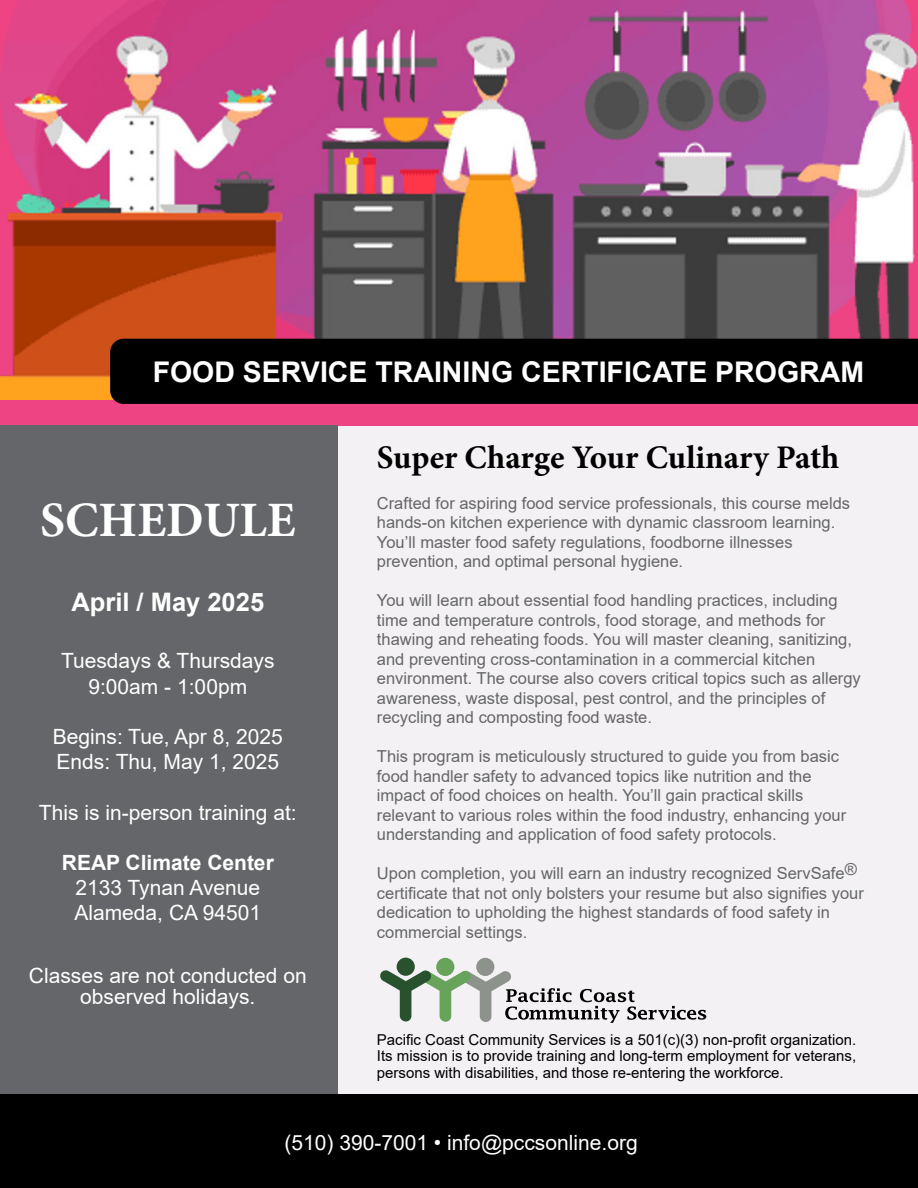
<style>
.page{position:relative;width:918px;height:1188px;background:#fff}
.page>*{position:absolute;margin:0;border:0;box-sizing:border-box;transform-origin:0 0}
.t1{font:700 49.5px "Minion Pro";color:#fff}
.t2{font:700 33px "Minion Pro";color:#000}
.t3{font:700 28.5px "Arial";color:#fff}
.t4{font:700 25.5px "Arial";color:#fff}
.t5{font:21px/25.2px "Arial";color:#fff;text-align:center}
.t6{font:700 21px "Arial";color:#fff}
.t7{font:16.5px/19.5px "Arial";color:#656669}
.t8{font:15px/16.5px "Arial";color:#000;text-align:justify}
</style>
<div class="page">
<div style="left:338px;top:426px;width:580px;height:668px;background:#f4f1f4"></div>
<div style="left:0;top:0;width:918px;height:426px;background:#ee4483"></div>
<img style="left:0;top:0;width:918px;height:399px">
<div style="left:0;top:426px;width:338px;height:668px;background:#656669"></div>
<div style="left:110px;top:339px;width:808px;height:65px;background:#000"></div>
<div style="left:0;top:1094px;width:918px;height:94px;background:#000"></div>
<div style="left:476px;top:958px;width:18px;height:18px;background:#8d938c;border-radius:50%"></div>
<div style="left:397px;top:958px;width:18px;height:18px;background:#28522e;border-radius:50%"></div>
<div style="left:436px;top:958px;width:18px;height:18px;background:#68a35c;border-radius:50%"></div>
<svg style="left:380px;top:970px;width:326px;height:53px"></svg>
<h3 class="t3" style="left:153px;top:352px;width:713px">FOOD SERVICE TRAINING CERTIFICATE PROGRAM</h3>
<h1 class="t1" style="left:40px;top:486px;width:257px">SCHEDULE</h1>
<h3 class="t4" style="left:71px;top:584px;width:194px">April / May 2025</h3>
<p class="t5" style="left:61px;top:648px;width:215px">Tuesdays &amp; Thursdays<br>9:00am - 1:00pm</p>
<p class="t5" style="left:53px;top:724px;width:231px;text-align:left">Begins: Tue, Apr 8, 2025<br>Ends: Thu, May 1, 2025</p>
<p class="t5" style="left:39px;top:800px;width:259px">This is in-person training at:</p>
<p class="t6" style="left:62px;top:848px;width:214px">REAP Climate Center</p>
<p class="t5" style="left:74px;top:875px;width:188px;text-align:left">2133 Tynan Avenue<br>Alameda, CA 94501</p>
<p class="t5" style="left:29px;top:965px;width:279px;line-height:21px">Classes are not conducted on observed holidays.</p>
<h2 class="t2" style="left:377px;top:434px;width:464px">Super Charge Your Culinary Path</h2>
<p class="t7" style="left:377px;top:493px;width:475px">Crafted for aspiring food service professionals, this course melds hands-on kitchen experience with dynamic classroom learning.<br>You’ll master food safety regulations, foodborne illnesses prevention, and optimal personal hygiene.</p>
<p class="t7" style="left:377px;top:591px;width:485px">You will learn about essential food handling practices, including time and temperature controls, food storage, and methods for thawing and reheating foods. You will master cleaning, sanitizing, and preventing cross-contamination in a commercial kitchen environment. The course also covers critical topics such as allergy awareness, waste disposal, pest control, and the principles of recycling and composting food waste.</p>
<p class="t7" style="left:377px;top:747px;width:471px">This program is meticulously structured to guide you from basic food handler safety to advanced topics like nutrition and the impact of food choices on health. You’ll gain practical skills relevant to various roles within the food industry, enhancing your understanding and application of food safety protocols.</p>
<p class="t7" style="left:377px;top:864px;width:488px">Upon completion, you will earn an industry recognized ServSafe® certificate that not only bolsters your resume but also signifies your dedication to upholding the highest standards of food safety in commercial settings.</p>
<p class="t8" style="left:377px;top:1031px;width:481px">Pacific Coast Community Services is a 501(c)(3) non-profit organization.<br>Its mission is to provide training and long-term employment for veterans, persons with disabilities, and those re-entering the workforce.</p>
<p class="t5" style="left:285px;top:1130px;width:355px">(510) 390-7001 • info@pccsonline.org</p>
</div>
